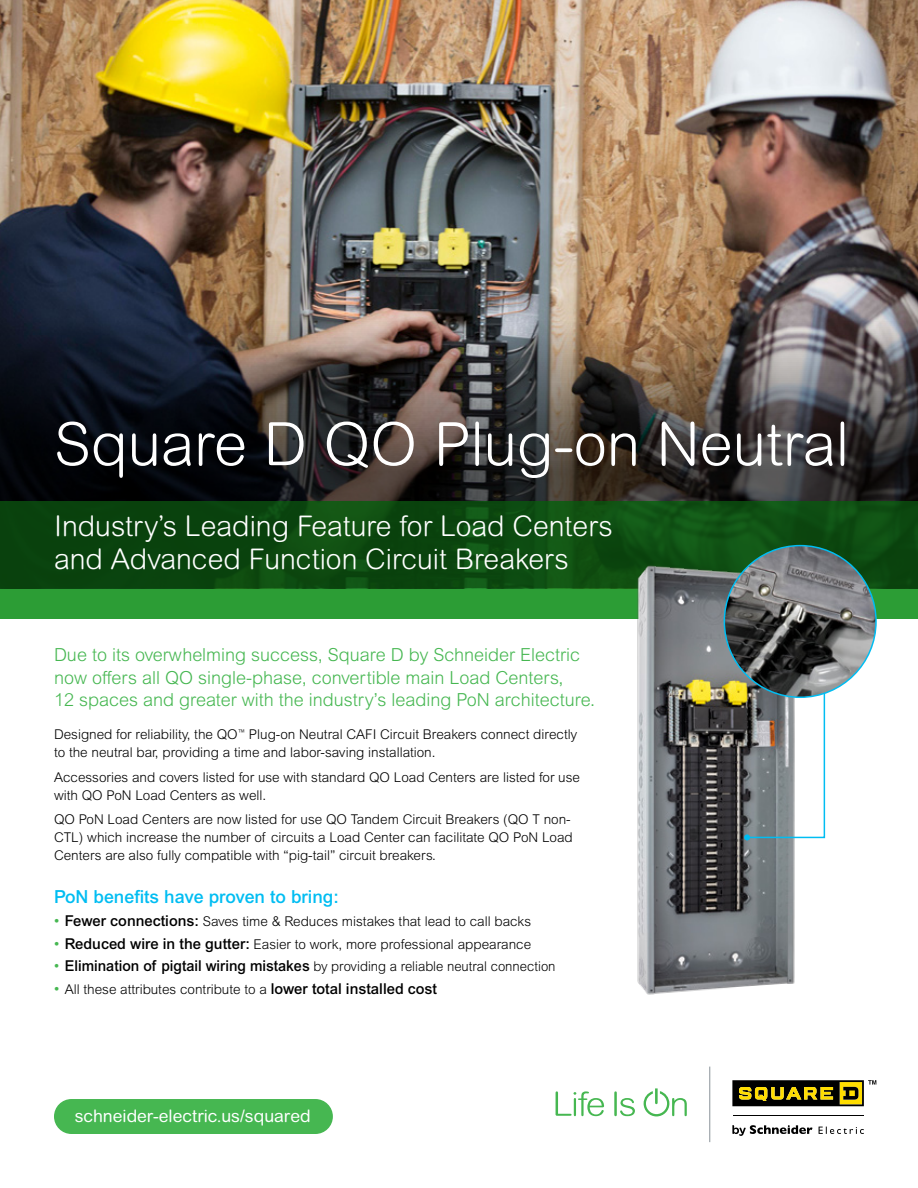
<style>
.page{position:relative;width:918px;height:1188px;background:#fff}
.page>*{position:absolute;margin:0;border:0;box-sizing:border-box;transform-origin:0 0}
.t1{font:300 60px "Arial Rounded MT Pro";color:#fff}
.t2{font:300 28.5px/33px "Arial Rounded MT Pro";color:#fff}
.Body_copy_9_12{font:300 18px/22.5px "Arial MT Pro";color:#46b751}
.Blue_header{font:500 18px "Arial MT Pro";color:#00bdf2}
.t3{font:17.25px "Arial Rounded MT Pro";color:#fff}
.Body_copy_9_12-2{font:300 13.5px/18px "Arial MT Pro";color:#000}
.s1{font-weight:400;font-size:15px;color:#46b751}
.s2{font-weight:500;font-size:15px}
</style>
<div class="page">
<img style="left:0;top:0;width:918px;height:63px">
<img style="left:0;top:63px;width:918px;height:438px">
<svg style="left:0;top:501px;width:918px;height:117px;background:#135b18"></svg>
<hr style="left:709px;top:1067px;width:1px;height:75px;background:#979fa4">
<svg style="left:556px;top:1091px;width:48px;height:25px"></svg>
<svg style="left:614px;top:1091px;width:21px;height:25px"></svg>
<svg style="left:644px;top:1088px;width:43px;height:28px"></svg>
<hr style="left:733px;top:1115px;width:131px;height:1px;background:#000">
<svg style="left:732px;top:1125px;width:132px;height:11px"></svg>
<svg style="left:732px;top:1080px;width:144px;height:26px;background:#60571d"></svg>
<div style="left:54px;top:1099px;width:279px;height:35px;background:#46b751;border-radius:17px"></div>
<img style="left:632px;top:563px;width:163px;height:432px">
<svg style="left:744px;top:673px;width:82px;height:167px"></svg>
<img style="left:724px;top:546px;width:152px;height:151px;border-radius:76px">
<p class="t1" style="left:54px;top:409px;width:796px">Square D QO Plug-on Neutral</p>
<p class="t2" style="left:54px;top:511px;width:560px">Industry’s Leading Feature for Load Centers and Advanced Function Circuit Breakers</p>
<p class="Body_copy_9_12" style="left:54px;top:644px;width:543px">Due to its overwhelming success, Square D by Schneider Electric now offers all QO single-phase, convertible main Load Centers,<br>12 spaces and greater with the industry’s leading PoN architecture.</p>
<p class="Body_copy_9_12-2" style="left:54px;top:726px;width:525px">Designed for reliability, the QO<sup>™</sup> Plug-on Neutral CAFI Circuit Breakers connect directly to the neutral bar, providing a time and labor-saving installation.</p>
<p class="Body_copy_9_12-2" style="left:54px;top:768px;width:528px">Accessories and covers listed for use with standard QO Load Centers are listed for use with QO PoN Load Centers as well.</p>
<p class="Body_copy_9_12-2" style="left:54px;top:811px;width:520px">QO PoN Load Centers are now listed for use QO Tandem Circuit Breakers (QO T non-<br>CTL) which increase the number of circuits a Load Center can facilitate QO PoN Load<br>Centers are also fully compatible with “pig-tail” circuit breakers.</p>
<p class="Blue_header" style="left:54px;top:886px;width:286px">PoN benefits have proven to bring:</p>
<p class="Body_copy_9_12-2" style="left:54px;top:912px;width:479px"><span class="s1">•</span> <span class="s2">Fewer connections:</span> Saves time &amp; Reduces mistakes that lead to call backs</p>
<p class="Body_copy_9_12-2" style="left:54px;top:935px;width:479px"><span class="s1">•</span> <span class="s2">Reduced wire in the gutter:</span> Easier to work, more professional appearance</p>
<p class="Body_copy_9_12-2" style="left:54px;top:958px;width:503px"><span class="s1">•</span> <span class="s2">Elimination of pigtail wiring mistakes</span> by providing a reliable neutral connection</p>
<p class="Body_copy_9_12-2" style="left:54px;top:981px;width:385px"><span class="s1">•</span> All these attributes contribute to a <span class="s2">lower total installed cost</span></p>
<p class="t3" style="left:75px;top:1106px;width:237px">schneider-electric.us/squared</p>
</div>
